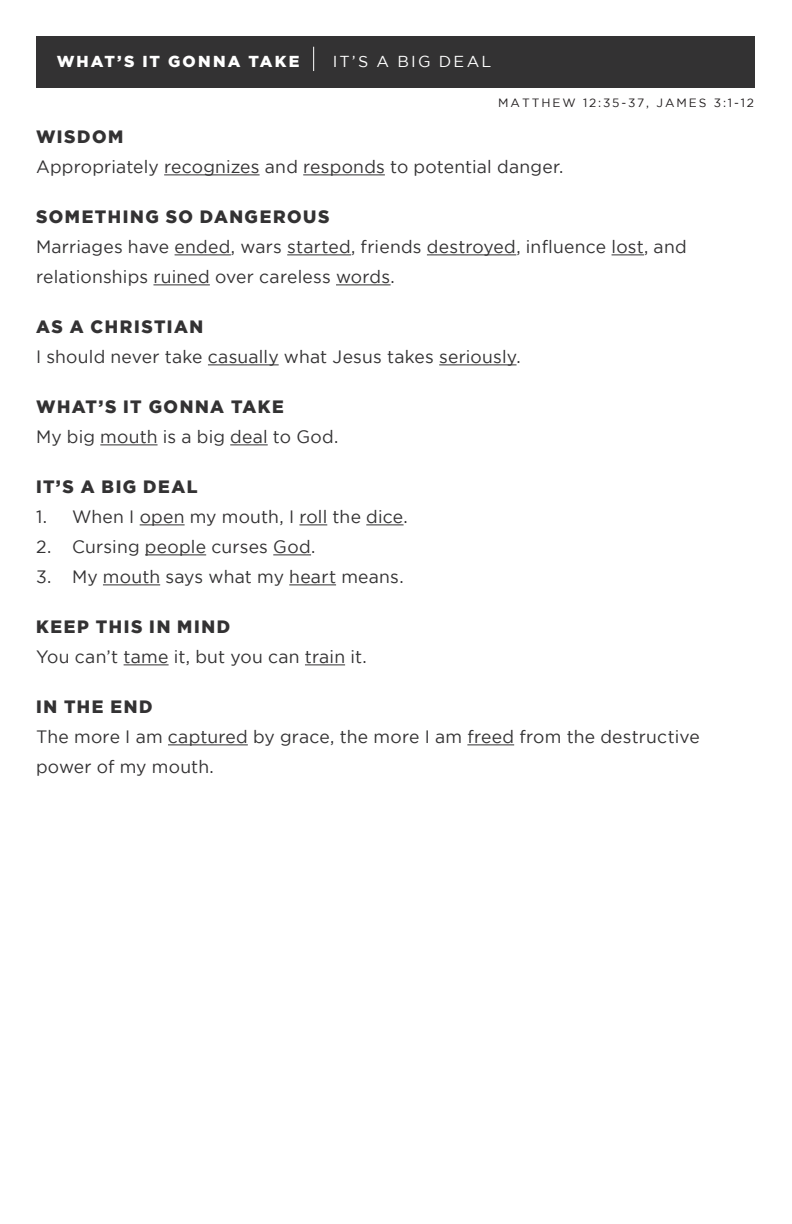
<style>
.page{position:relative;width:792px;height:1224px;background:#fff}
.page>*{position:absolute;margin:0;border:0;box-sizing:border-box;transform-origin:0 0}
.t1{font:17.8px/30px "Gotham";letter-spacing:.015em;color:#333233}
.t2{font:900 17.8px "Gotham";letter-spacing:.085em;color:#333233}
.t3{font:900 15.8px "Gotham";letter-spacing:.135em;color:#fff}
.t4{font:15.8px "Gotham";letter-spacing:.14em;color:#fff}
.t5{font:12px "Gotham";letter-spacing:.165em;color:#231f20}
</style>
<div class="page">
<div style="left:36px;top:36px;width:719px;height:52px;background:#333233"></div>
<svg style="left:313px;top:47px;width:1px;height:24px"></svg>
<hr style="left:164px;top:175px;width:96px;height:1px;background:#333233">
<hr style="left:303px;top:175px;width:82px;height:1px;background:#333233">
<hr style="left:175px;top:255px;width:56px;height:1px;background:#333233">
<hr style="left:287px;top:255px;width:64px;height:1px;background:#333233">
<hr style="left:427px;top:255px;width:89px;height:1px;background:#333233">
<hr style="left:612px;top:255px;width:32px;height:1px;background:#333233">
<hr style="left:153px;top:285px;width:57px;height:1px;background:#333233">
<hr style="left:336px;top:285px;width:55px;height:1px;background:#333233">
<hr style="left:208px;top:365px;width:71px;height:1px;background:#333233">
<hr style="left:439px;top:365px;width:78px;height:1px;background:#333233">
<hr style="left:100px;top:445px;width:58px;height:1px;background:#333233">
<hr style="left:230px;top:445px;width:38px;height:1px;background:#333233">
<hr style="left:140px;top:525px;width:45px;height:1px;background:#333233">
<svg style="left:299px;top:525px;width:28px;height:1px"></svg>
<hr style="left:366px;top:525px;width:38px;height:1px;background:#333233">
<hr style="left:145px;top:555px;width:61px;height:1px;background:#333233">
<hr style="left:273px;top:555px;width:38px;height:1px;background:#333233">
<hr style="left:103px;top:585px;width:57px;height:1px;background:#333233">
<hr style="left:289px;top:585px;width:47px;height:1px;background:#333233">
<hr style="left:124px;top:665px;width:45px;height:1px;background:#333233">
<hr style="left:305px;top:665px;width:40px;height:1px;background:#333233">
<hr style="left:168px;top:745px;width:80px;height:1px;background:#333233">
<hr style="left:467px;top:745px;width:47px;height:1px;background:#333233">
<p class="t3" style="left:57px;top:52px;width:244px">WHAT’S IT GONNA TAKE</p>
<p class="t4" style="left:333px;top:53px;width:160px">IT’S A BIG DEAL</p>
<p class="t5" style="left:498px;top:96px;width:257px">MATTHEW 12:35-37, JAMES 3:1-12</p>
<p class="t2" style="left:36px;top:126px;width:89px">WISDOM</p>
<p class="t1" style="left:36px;top:151px;width:529px">Appropriately recognizes and responds to potential danger.</p>
<p class="t2" style="left:36px;top:206px;width:295px">SOMETHING SO DANGEROUS</p>
<p class="t1" style="left:36px;top:231px;width:652px">Marriages have ended, wars started, friends destroyed, influence lost, and relationships ruined over careless words.</p>
<p class="t2" style="left:36px;top:316px;width:168px">AS A CHRISTIAN</p>
<p class="t1" style="left:36px;top:341px;width:486px">I should never take casually what Jesus takes seriously.</p>
<p class="t2" style="left:36px;top:396px;width:249px">WHAT’S IT GONNA TAKE</p>
<p class="t1" style="left:36px;top:421px;width:304px">My big mouth is a big deal to God.</p>
<p class="t2" style="left:36px;top:476px;width:163px">IT’S A BIG DEAL</p>
<p class="t1" style="left:36px;top:501px;width:373px">1. When I open my mouth, I roll the dice.</p>
<p class="t1" style="left:36px;top:531px;width:281px">2. Cursing people curses God.</p>
<p class="t1" style="left:36px;top:561px;width:369px">3. My mouth says what my heart means.</p>
<p class="t2" style="left:36px;top:616px;width:196px">KEEP THIS IN MIND</p>
<p class="t1" style="left:36px;top:641px;width:332px">You can’t tame it, but you can train it.</p>
<p class="t2" style="left:36px;top:696px;width:118px">IN THE END</p>
<p class="t1" style="left:36px;top:721px;width:665px">The more I am captured by grace, the more I am freed from the destructive power of my mouth.</p>
</div>
